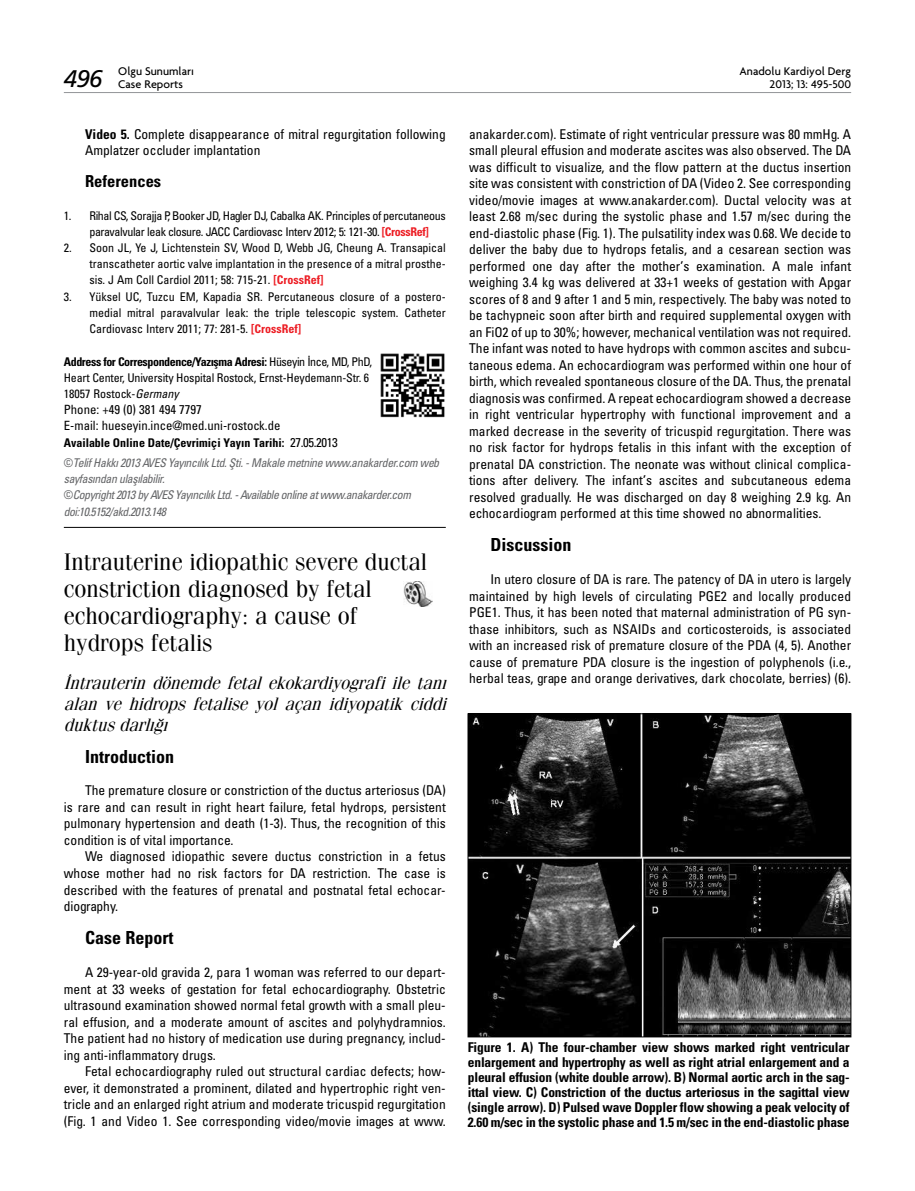
<style>
.page{position:relative;width:915px;height:1191px;background:#fff}
.page>*{position:absolute;margin:0;border:0;box-sizing:border-box;transform-origin:0 0}
.t1{font:24px/27px "Fenice Tr";color:#000}
.t2{font:24px "Frutiger Italic Tr";color:#000}
.t3{font:italic 18px/21px "Fenice Tr";color:#000;text-align:justify}
.t4{font:18px "Univers Cond Bd Tr";color:#000}
.t5{font:16.5px "Univers Cond Bd Tr";color:#000}
.t6{font:13.5px/16.5px "Univers Condensed Tr";color:#000;text-align:justify}
.t7{font:13.5px/15px "Univers Cond Bd Tr";letter-spacing:-.01em;color:#000;text-align:justify}
.t8{font:12.75px/16.2px "Univers Condensed Tr";color:#000}
.t9{font:12px/16.2px "Univers Condensed Tr";letter-spacing:-.015em;color:#000}
.t10{font:12px/16.2px "Univers Cond Ita Tr";letter-spacing:-.04em;color:#636466}
.t11{font:500 12px/13.5px "Firma";color:#000}
.t12{font:12px "Univers Cond Bd Tr";letter-spacing:-.02em;color:#000}
.t13{font:12px "Univers Cond Bd Tr";color:#000}
.s1{font-family:"Univers Cond Bd Tr"}
.s2{font-family:"Univers Cond Bd Tr";color:#ed1d24}
.s3{font-family:"Univers Condensed Tr"}
.s4{font-family:"Univers Cond Ita Tr"}
.s5{font-family:"Univers Condensed Tr";font-size:12.75px}
</style>
<div class="page">
<hr style="left:64px;top:92px;width:786px;height:1px;background:#939598">
<img style="left:380px;top:353px;width:65px;height:65px">
<hr style="left:64px;top:527px;width:381px;height:1px;background:#000">
<img style="left:403px;top:581px;width:29px;height:25px">
<img style="left:469px;top:715px;width:379px;height:320px">
<div style="left:467px;top:713px;width:383px;height:324px;border:1px solid #000"></div>
<p class="t11" style="left:118px;top:64px;width:77px">Olgu Sunumları<br>Case Reports</p>
<p class="t11" style="left:739px;top:64px;width:113px">Anadolu Kardiyol Derg</p>
<h1 class="t2" style="left:64px;top:65px;width:40px">496</h1>
<p class="t11" style="left:769px;top:78px;width:83px">2013; 13: 495-500</p>
<p class="t6" style="left:85px;top:125px;width:362px"><span class="s1">Video 5.</span> Complete disappearance of mitral regurgitation following<br>Amplatzer occluder implantation</p>
<p class="t5" style="left:85px;top:171px;width:78px">References</p>
<p class="t9" style="left:89px;top:207px;width:358px;text-indent:-26px">1. Rihal CS, Sorajja P, Booker JD, Hagler DJ, Cabalka AK. Principles of percutaneous paravalvular leak closure. JACC Cardiovasc Interv 2012; 5: 121-30. <span class="s2">[CrossRef]</span></p>
<p class="t9" style="left:89px;top:239px;width:358px;text-align:justify;text-indent:-26px">2. Soon JL, Ye J, Lichtenstein SV, Wood D, Webb JG, Cheung A. Transapical transcatheter aortic valve implantation in the presence of a mitral prosthe&shy;sis. J Am Coll Cardiol 2011; 58: 715-21. <span class="s2">[CrossRef]</span></p>
<p class="t9" style="left:89px;top:288px;width:358px;text-align:justify;text-indent:-26px">3. Yüksel UC, Tuzcu EM, Kapadia SR. Percutaneous closure of a postero&shy;medial mitral paravalvular leak: the triple telescopic system. Catheter Cardiovasc Interv 2011; 77: 281-5. <span class="s2">[CrossRef]</span></p>
<p class="t12" style="left:64px;top:354px;width:309px">Address for Correspondence/Yaz›şma Adresi: <span class="s3">Hüseyin İnce, MD, PhD,</span></p>
<p class="t9" style="left:64px;top:369px;width:307px">Heart Center, University Hospital Rostock, Ernst-Heydemann-Str. 6<br>18057 Rostock-<span class="s4">Germany</span></p>
<p class="t8" style="left:64px;top:401px;width:218px">Phone: +49 (0) 381 494 7797<br>E-mail: hueseyin.ince@med.uni-rostock.de</p>
<p class="t13" style="left:64px;top:435px;width:275px">Available Online Date/Çevrimiçi Yayın Tarihi: <span class="s5">27.05.2013</span></p>
<p class="t10" style="left:64px;top:454px;width:377px"><span class="s3">©</span>Telif Hakk› 2013 AVES Yay›nc›l›k Ltd. Şti. - Makale metnine www.anakarder.com web sayfas›ndan ulaş›labilir.<br><span class="s3">©</span>Copyright 2013 by AVES Yay›nc›l›k Ltd. - Available online at www.anakarder.com doi:10.5152/akd.2013.148</p>
<h1 class="t1" style="left:64px;top:549px;width:364px">Intrauterine idiopathic severe ductal constriction diagnosed by fetal echocardiography: a cause of hydrops fetalis</h1>
<h2 class="t3" style="left:64px;top:672px;width:389px">İntrauterin dönemde fetal ekokardiyografi ile tanı alan ve hidrops fetalise yol açan idiyopatik ciddi duktusdarlığı</h2>
<h2 class="t4" style="left:85px;top:745px;width:91px">Introduction</h2>
<p class="t6" style="left:64px;top:782px;width:383px;text-indent:21px">The premature closure or constriction of the ductus arteriosus (DA) is rare and can result in right heart failure, fetal hydrops, persistent pulmonary hypertension and death (1-3). Thus, the recognition of this condition is of vital importance.</p>
<p class="t6" style="left:64px;top:848px;width:383px;text-indent:21px">We diagnosed idiopathic severe ductus constriction in a fetus whose mother had no risk factors for DA restriction. The case is described with the features of prenatal and postnatal fetal echocar&shy;diography.</p>
<h2 class="t4" style="left:85px;top:926px;width:90px">Case Report</h2>
<p class="t6" style="left:64px;top:963px;width:383px;text-indent:21px">A 29-year-old gravida 2, para 1 woman was referred to our depart&shy;ment at 33 weeks of gestation for fetal echocardiography. Obstetric ultrasound examination showed normal fetal growth with a small pleu&shy;ral effusion, and a moderate amount of ascites and polyhydramnios.<br>The patient had no history of medication use during pregnancy, includ&shy;ing anti-inflammatory drugs.</p>
<p class="t6" style="left:64px;top:1062px;width:383px;text-indent:21px">Fetal echocardiography ruled out structural cardiac defects; how&shy;ever, it demonstrated a prominent, dilated and hypertrophic right ven&shy;tricle and an enlarged right atrium and moderate tricuspid regurgitation (Fig. 1 and Video 1. See corresponding video/movie images at www.</p>
<p class="t6" style="left:469px;top:125px;width:383px">anakarder.com). Estimate of right ventricular pressure was 80 mmHg. A small pleural effusion and moderate ascites was also observed. The DA was difficult to visualize, and the flow pattern at the ductus insertion site was consistent with constriction of DA (Video 2. See corresponding video/movie images at www.anakarder.com). Ductal velocity was at least 2.68 m/sec during the systolic phase and 1.57 m/sec during the end-diastolic phase (Fig. 1). The pulsatility index was 0.68. We decide to deliver the baby due to hydrops fetalis, and a cesarean section was performed one day after the mother’s examination. A male infant weighing 3.4 kg was delivered at 33+1 weeks of gestation with Apgar scores of 8 and 9 after 1 and 5 min, respectively. The baby was noted to be tachypneic soon after birth and required supplemental oxygen with an FiO2 of up to 30%; however, mechanical ventilation was not required.<br>The infant was noted to have hydrops with common ascites and subcu&shy;taneous edema. An echocardiogram was performed within one hour of birth, which revealed spontaneous closure of the DA. Thus, the prenatal diagnosis was confirmed. A repeat echocardiogram showed a decrease in right ventricular hypertrophy with functional improvement and a marked decrease in the severity of tricuspid regurgitation. There was no risk factor for hydrops fetalis in this infant with the exception of prenatal DA constriction. The neonate was without clinical complica&shy;tions after delivery. The infant’s ascites and subcutaneous edema resolved gradually. He was discharged on day 8 weighing 2.9 kg. An echocardiogram performed at this time showed no abnormalities.</p>
<h2 class="t4" style="left:490px;top:534px;width:82px">Discussion</h2>
<p class="t6" style="left:469px;top:571px;width:383px;text-indent:21px">In utero closure of DA is rare. The patency of DA in utero is largely maintained by high levels of circulating PGE2 and locally produced PGE1. Thus, it has been noted that maternal administration of PG syn&shy;thase inhibitors, such as NSAIDs and corticosteroids, is associated with an increased risk of premature closure of the PDA (4, 5). Another cause of premature PDA closure is the ingestion of polyphenols (i.e., herbal teas, grape and orange derivatives, dark chocolate, berries) (6).</p>
<p class="t7" style="left:467px;top:1039px;width:383px">Figure 1. A) The four-chamber view shows marked right ventricular enlargement and hypertrophy as well as right atrial enlargement and a pleural effusion (white double arrow). B) Normal aortic arch in the sag&shy;ittal view. C) Constriction of the ductus arteriosus in the sagittal view (single arrow). D) Pulsed wave Doppler flow showing a peak velocity of 2.60 m/sec in the systolic phase and 1.5 m/sec in the end-diastolic phase</p>
</div>
